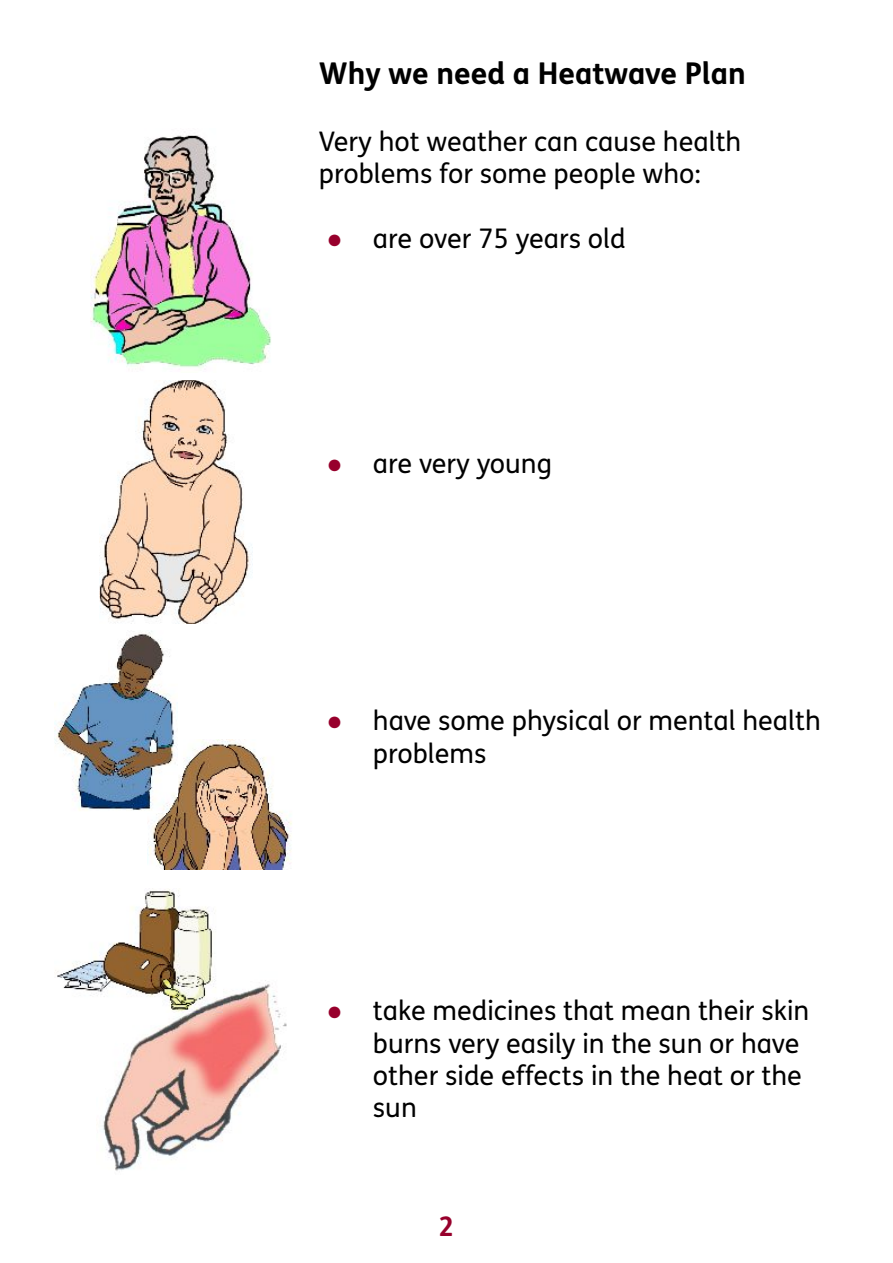
<style>
.page{position:relative;width:893px;height:1263px;background:#fff}
.page>*{position:absolute;margin:0;border:0;box-sizing:border-box;transform-origin:0 0}
.t1{font:700 30px "FS Me";color:#000}
.t2{font:27px/32.2px "FS Me";color:#000}
.t3{font:700 27px "FS Me";color:#97002c}
.s1{font-family:"Arial";color:#97002c}
</style>
<div class="page">
<img style="left:90px;top:135px;width:181px;height:234px">
<img style="left:99px;top:380px;width:153px;height:243px">
<img style="left:149px;top:739px;width:143px;height:131px">
<img style="left:54px;top:631px;width:124px;height:181px">
<img style="left:102px;top:980px;width:185px;height:191px">
<img style="left:55px;top:889px;width:168px;height:123px">
<p class="t1" style="left:319px;top:62px;width:428px">Why we need a Heatwave Plan</p>
<p class="t2" style="left:319px;top:129px;width:424px">Very hot weather can cause health problems for some people who:</p>
<p class="t2" style="left:326px;top:225px;width:301px"><span class="s1">●</span> are over 75 years old</p>
<p class="t2" style="left:326px;top:450px;width:227px"><span class="s1">●</span> are very young</p>
<p class="t2" style="left:373px;top:707px;width:449px;text-indent:-47px"><span class="s1">●</span> have some physical or mental health problems</p>
<p class="t2" style="left:373px;top:997px;width:438px;text-indent:-47px"><span class="s1">●</span> take medicines that mean their skin burns very easily in the sun or have other side effects in the heat or the sun</p>
<p class="t3" style="left:438px;top:1216px;width:17px">2</p>
</div>
